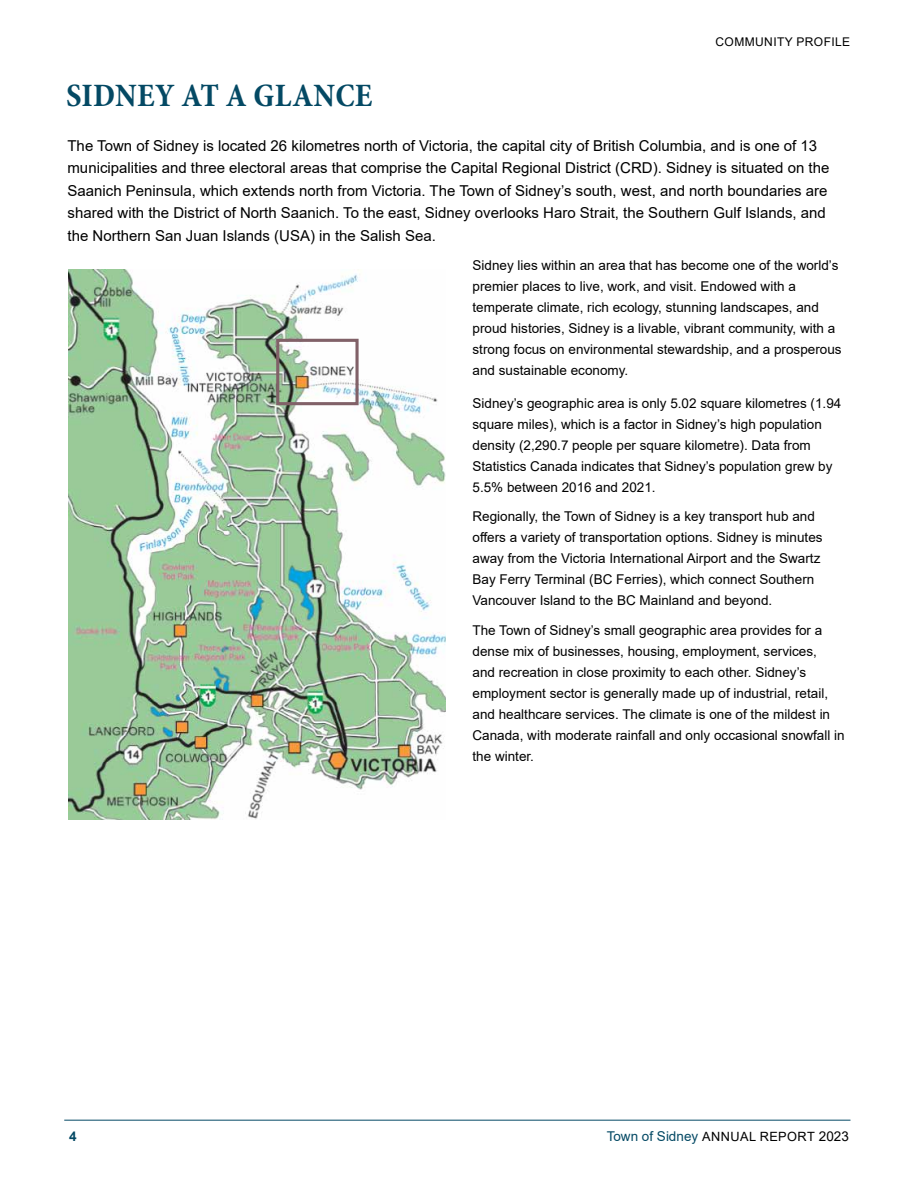
<style>
.page{position:relative;width:918px;height:1188px;background:#fff}
.page>*{position:absolute;margin:0;border:0;box-sizing:border-box;transform-origin:0 0}
.t1{font:700 condensed 33px "Minion Pro";letter-spacing:.01em;color:#044964}
.t2{font:15px/22.5px "Arial";color:#000}
.t3{font:13.5px/21px "Arial";color:#000}
.t4{font:13.5px "Arial";color:#044964}
.t5{font:700 13.5px "Arial";color:#044964}
.t6{font:12px "Arial";color:#000}
.s1{font-size:12.75px;color:#000}
.s2{color:#000}
</style>
<div class="page">
<hr style="left:64px;top:1120px;width:786px;height:1px;background:#044964">
<img style="left:69px;top:269px;width:377px;height:551px">
<div style="left:276px;top:339px;width:83px;height:66px;border:3px solid #816168"></div>
<h1 class="t1" style="left:66px;top:72px;width:308px">SIDNEY AT A GLANCE</h1>
<p class="t6" style="left:716px;top:33px;width:19px">Community</p>
<p class="t6" style="left:796px;top:33px;width:17px">Profile</p>
<p class="t2" style="left:68px;top:134px;width:763px">The Town of Sidney is located 26 kilometres north of Victoria, the capital city of British Columbia, and is one of 13 municipalities and three electoral areas that comprise the Capital Regional District (CRD). Sidney is situated on the Saanich Peninsula, which extends north from Victoria. The Town of Sidney’s south, west, and north boundaries are shared with the District of North Saanich. To the east, Sidney overlooks Haro Strait, the Southern Gulf Islands, and the Northern San Juan Islands (USA) in the Salish Sea.</p>
<p class="t3" style="left:472px;top:254px;width:371px">Sidney lies within an area that has become one of the world’s premier places to live, work, and visit. Endowed with a temperate climate, rich ecology, stunning landscapes, and proud histories, Sidney is a livable, vibrant community, with a strong focus on environmental stewardship, and a prosperous and sustainable economy.</p>
<p class="t3" style="left:472px;top:392px;width:370px">Sidney’s geographic area is only 5.02 square kilometres (1.94 square miles), which is a factor in Sidney’s high population density (2,290.7 people per square kilometre). Data from Statistics Canada indicates that Sidney’s population grew by 5.5% between 2016 and 2021.</p>
<p class="t3" style="left:472px;top:506px;width:352px">Regionally, the Town of Sidney is a key transport hub and offers a variety of transportation options. Sidney is minutes away from the Victoria International Airport and the Swartz Bay Ferry Terminal (BC Ferries), which connect Southern Vancouver Island to the BC Mainland and beyond.</p>
<p class="t3" style="left:472px;top:620px;width:374px">The Town of Sidney’s small geographic area provides for a dense mix of businesses, housing, employment, services,<br>and recreation in close proximity to each other. Sidney’s employment sector is generally made up of industrial, retail, and healthcare services. The climate is one of the mildest in Canada, with moderate rainfall and only occasional snowfall in the winter.</p>
<p class="t5" style="left:69px;top:1127px;width:9px">4</p>
<p class="t4" style="left:607px;top:1127px;width:244px">Town of Sidney <span class="s1">ANNUAL REPORT</span> <span class="s2">2023</span></p>
</div>
